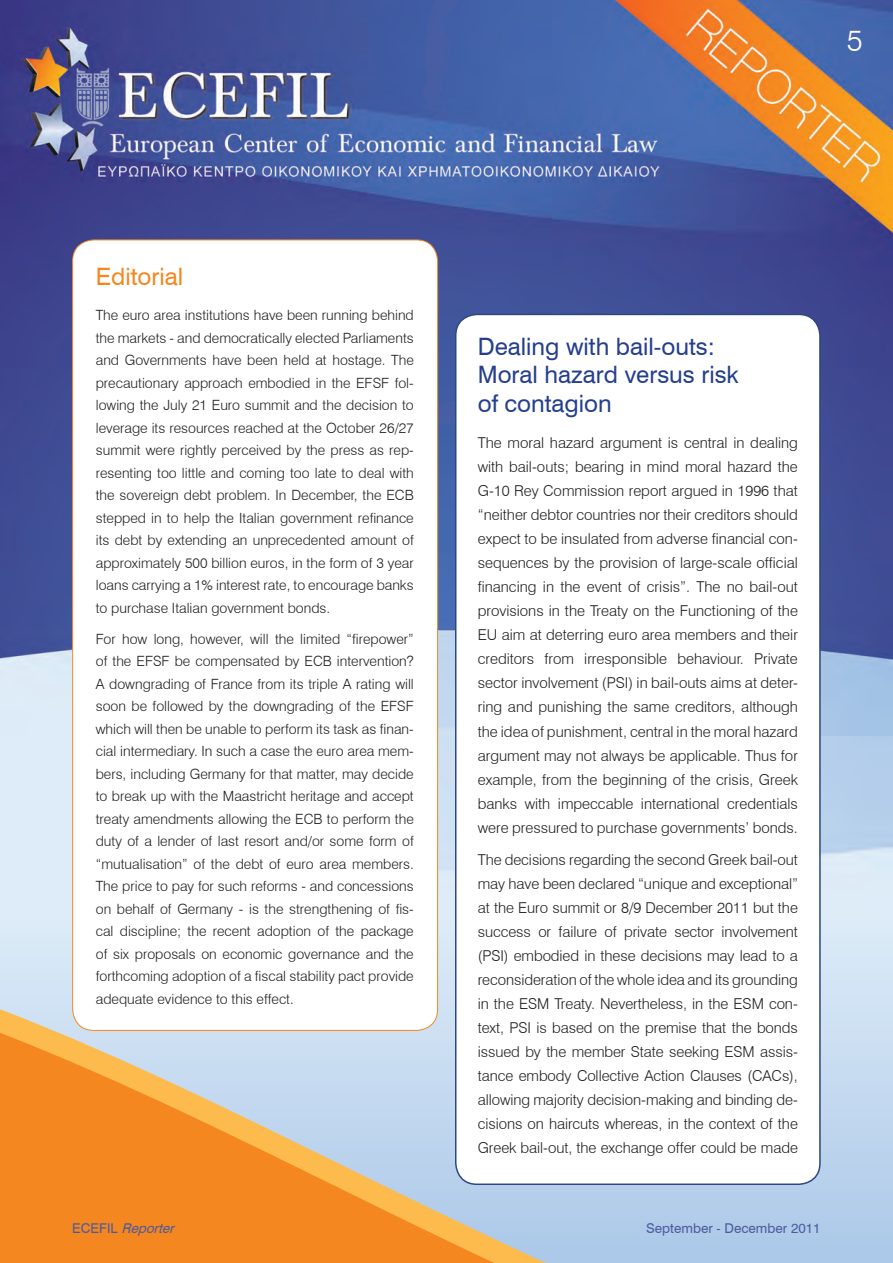
<style>
.page{position:relative;width:893px;height:1263px;background:#fff}
.page>*{position:absolute;margin:0;border:0;box-sizing:border-box;transform-origin:0 0}
.t1{font:300 30px "Swiss 721 BT";color:#fff}
.t2{font:24px/28.5px "Swiss 721 BT";color:#253f8e}
.t3{font:24px "Swiss 721 BT";color:#f58720}
.t4{font:300 15px/24px "Swiss 721 BT";color:#231f20;text-align:justify}
.t5{font:300 14.1px/22.5px "Swiss 721 BT";color:#231f20;text-align:justify}
.t6{font:13.5px "Swiss 721 BT";color:#4d5a9e}
.t7{font:italic 13.5px "Swiss 721 BT";color:#4d5a9e}
.s1{font-style:normal}
</style>
<div class="page">
<img style="left:0;top:0;width:893px;height:1263px">
<div style="left:73px;top:240px;width:365px;height:790px;background:#fff;border-radius:21px"></div>
<svg style="left:0;top:1009px;width:455px;height:24px"></svg>
<svg style="left:0;top:1033px;width:455px;height:54px;background:#d6ccbf"></svg>
<div style="left:456px;top:314px;width:364px;height:870px;background:#fff;border-radius:21px"></div>
<svg style="left:0;top:1087px;width:654px;height:176px"></svg>
<p class="t1" style="left:847px;top:22px;width:17px">5</p>
<p class="t3" style="left:96px;top:262px;width:89px">Editorial</p>
<p class="t5" style="left:96px;top:304px;width:320px">The euro area institutions have been running behind the markets - and democratically elected Parliaments and Governments have been held at hostage. The precautionary approach embodied in the EFSF fol&shy;lowing the July 21 Euro summit and the decision to leverage its resources reached at the October 26/27 summit were rightly perceived by the press as rep&shy;resenting too little and coming too late to deal with the sovereign debt problem. In December, the ECB stepped in to help the Italian government refinance its debt by extending an unprecedented amount of approximately 500 billion euros, in the form of 3 year loans carrying a 1% interest rate, to encourage banks to purchase Italian government bonds.</p>
<p class="t5" style="left:96px;top:627px;width:320px">For how long, however, will the limited “firepower” of the EFSF be compensated by ECB intervention?<br>A downgrading of France from its triple A rating will soon be followed by the downgrading of the EFSF which will then be unable to perform its task as finan&shy;cial intermediary. In such a case the euro area mem&shy;bers, including Germany for that matter, may decide to break up with the Maastricht heritage and accept treaty amendments allowing the ECB to perform the duty of a lender of last resort and/or some form of “mutualisation” of the debt of euro area members.<br>The price to pay for such reforms - and concessions on behalf of Germany - is the strengthening of fis&shy;cal discipline; the recent adoption of the package of six proposals on economic governance and the forthcoming adoption of a fiscal stability pact provide adequate evidence to this effect.</p>
<p class="t2" style="left:478px;top:332px;width:239px">Dealing with bail-outs:</p>
<p class="t2" style="left:478px;top:360px;width:263px">Moral hazard versus risk of contagion</p>
<p class="t4" style="left:478px;top:431px;width:322px">The moral hazard argument is central in dealing with bail-outs; bearing in mind moral hazard the G-10 Rey Commission report argued in 1996 that “neither debtor countries nor their creditors should expect to be insulated from adverse financial con&shy;sequences by the provision of large-scale official financing in the event of crisis”. The no bail-out provisions in the Treaty on the Functioning of the EU aim at deterring euro area members and their creditors from irresponsible behaviour. Private sector involvement (PSI) in bail-outs aims at deter&shy;ring and punishing the same creditors, although the idea of punishment, central in the moral hazard argument may not always be applicable. Thus for example, from the beginning of the crisis, Greek banks with impeccable international credentials were pressured to purchase governments’ bonds.</p>
<p class="t4" style="left:478px;top:847px;width:322px">The decisions regarding the second Greek bail-out may have been declared “unique and exceptional” at the Euro summit or 8/9 December 2011 but the success or failure of private sector involvement (PSI) embodied in these decisions may lead to a reconsideration of the whole idea and its grounding in the ESM Treaty. Nevertheless, in the ESM con&shy;text, PSI is based on the premise that the bonds issued by the member State seeking ESM assis&shy;tance embody Collective Action Clauses (CACs), allowing majority decision-making and binding de&shy;cisions on haircuts whereas, in the context of the Greek bail-out, the exchange offer could be made</p>
<p class="t7" style="left:72px;top:1219px;width:107px"><span class="s1">E C E F I L</span> Reporter</p>
<p class="t6" style="left:646px;top:1219px;width:176px">September - December 2011</p>
<p class="t6" style="left:717px;top:1219px;width:6px">/</p>
</div>
